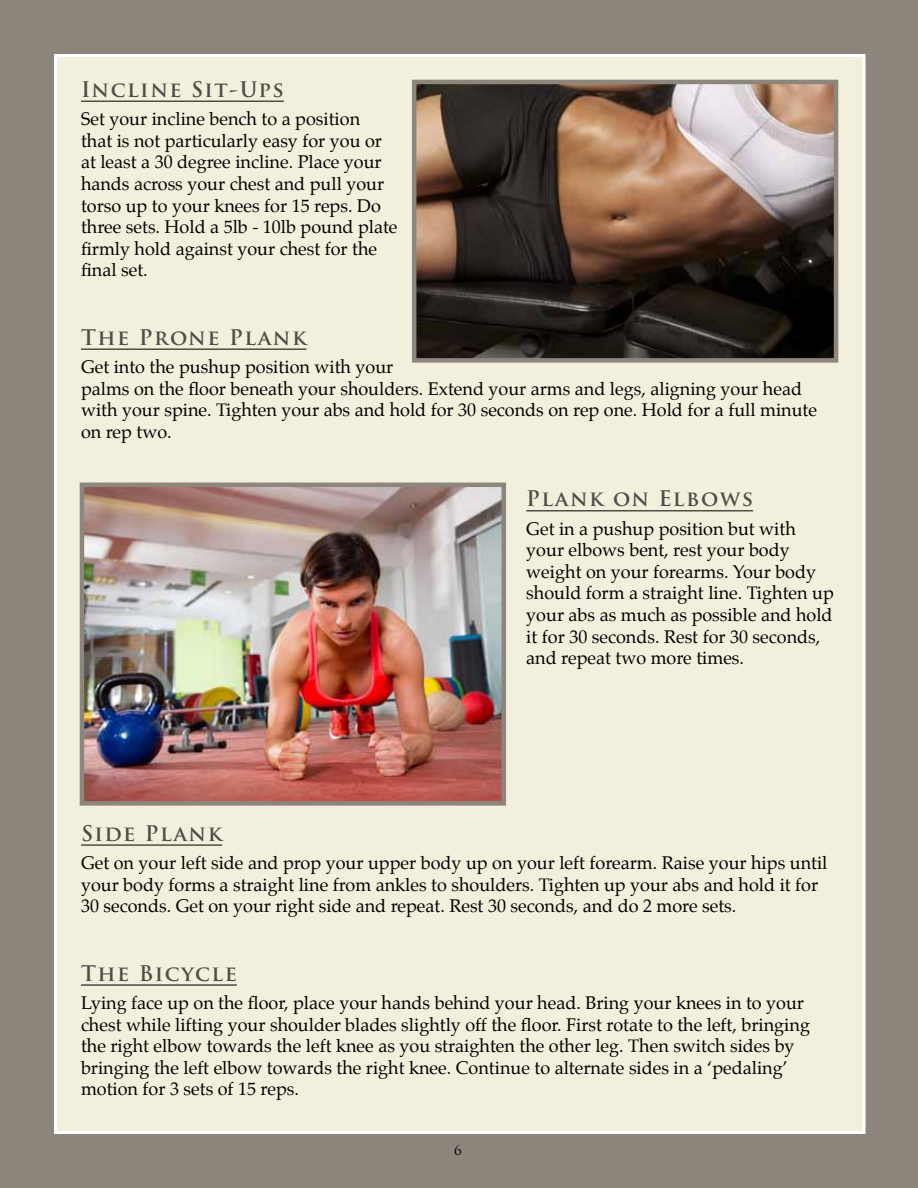
<style>
.page{position:relative;width:918px;height:1188px;background:#8d867c}
.page>*{position:absolute;margin:0;border:0;box-sizing:border-box;transform-origin:0 0}
.t1{font:700 21px "Trajan Pro";letter-spacing:.075em;color:#4e4d48}
.t2{font:18px/21.6px "Palatino";color:#000}
.t3{font:13.5px "Trajan Pro";color:#000}
</style>
<div class="page">
<div style="left:54px;top:54px;width:812px;height:1080px;background:#f3efdd;border:3px solid #fff"></div>
<hr style="left:81px;top:100px;width:203px;height:2px;background:#4e4d48">
<hr style="left:81px;top:348px;width:225px;height:2px;background:#4e4d48">
<hr style="left:526px;top:510px;width:227px;height:2px;background:#4e4d48">
<hr style="left:81px;top:844px;width:141px;height:2px;background:#4e4d48">
<hr style="left:81px;top:984px;width:156px;height:2px;background:#4e4d48">
<img style="left:85px;top:488px;width:416px;height:313px">
<div style="left:80px;top:483px;width:426px;height:323px;border:4px solid #8d867c"></div>
<img style="left:417px;top:85px;width:416px;height:273px">
<div style="left:412px;top:80px;width:426px;height:283px;border:4px solid #8d867c"></div>
<p class="t1" style="left:81px;top:76px;width:204px">Incline Sit-Ups</p>
<p class="t2" style="left:81px;top:108px;width:318px">Set your incline bench to a position<br>that is not particularly easy for you or at least a 30 degree incline. Place your hands across your chest and pull your torso up to your knees for 15 reps. Do three sets. Hold a 5lb - 10lb pound plate firmly hold against your chest for the final set.</p>
<p class="t1" style="left:81px;top:324px;width:227px">The Prone Plank</p>
<p class="t2" style="left:81px;top:356px;width:738px">Get into the pushup position with your<br>palms on the floor beneath your shoulders. Extend your arms and legs, aligning your head with your spine. Tighten your abs and hold for 30 seconds on rep one. Hold for a full minute on rep two.</p>
<p class="t1" style="left:526px;top:486px;width:228px">Plank on Elbows</p>
<p class="t2" style="left:526px;top:518px;width:309px">Get in a pushup position but with your elbows bent, rest your body weight on your forearms. Your body should form a straight line. Tighten up your abs as much as possible and hold it for 30 seconds. Rest for 30 seconds, and repeat two more times.</p>
<p class="t1" style="left:81px;top:820px;width:143px">Side Plank</p>
<p class="t2" style="left:81px;top:852px;width:748px">Get on your left side and prop your upper body up on your left forearm. Raise your hips until your body forms a straight line from ankles to shoulders. Tighten up your abs and hold it for<br>30 seconds. Get on your right side and repeat. Rest 30 seconds, and do 2 more sets.</p>
<p class="t1" style="left:81px;top:960px;width:157px">The Bicycle</p>
<p class="t2" style="left:81px;top:992px;width:731px">Lying face up on the floor, place your hands behind your head. Bring your knees in to your chest while lifting your shoulder blades slightly off the floor. First rotate to the left, bringing the right elbow towards the left knee as you straighten the other leg. Then switch sides by bringing the left elbow towards the right knee. Continue to alternate sides in a ‘pedaling’ motion for 3 sets of 15 reps.</p>
<p class="t3" style="left:454px;top:1141px;width:9px">6</p>
</div>
